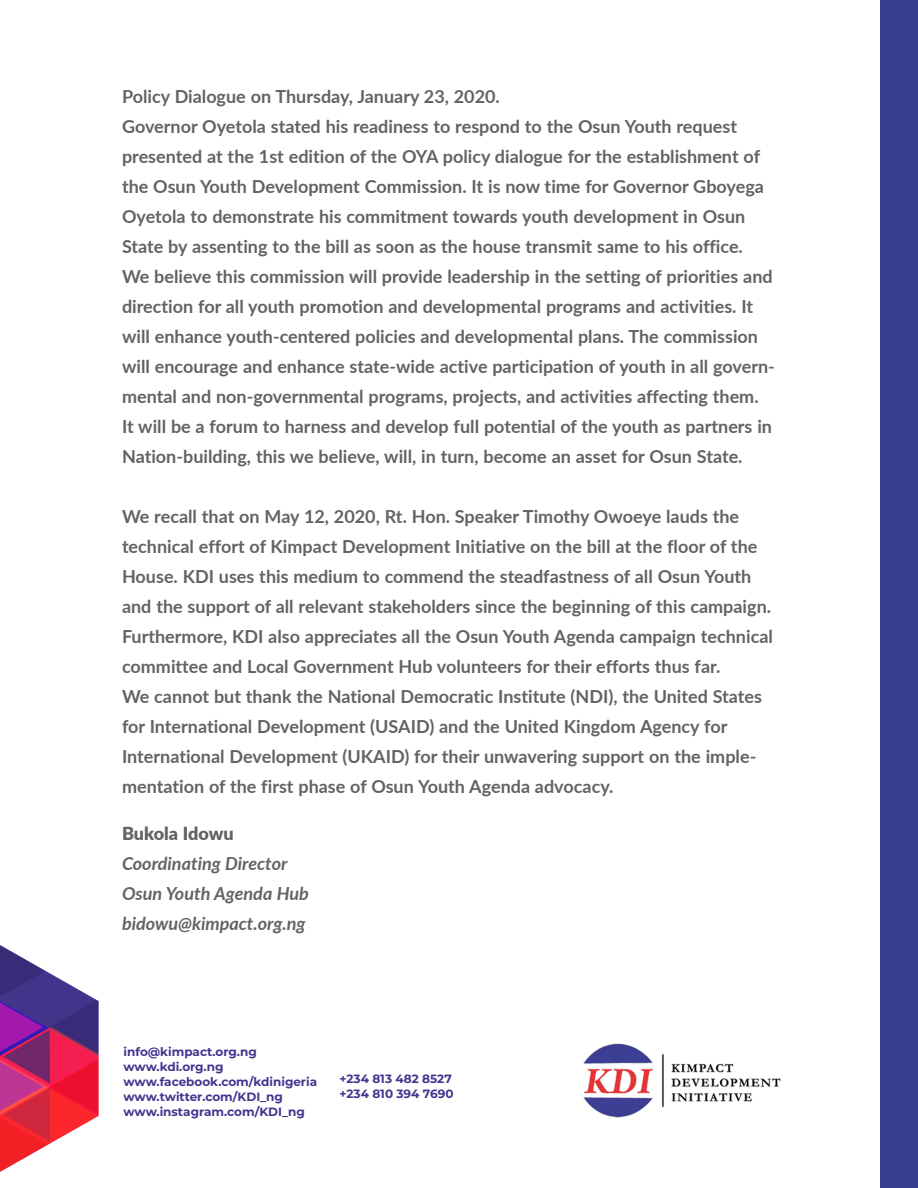
<style>
.page{position:relative;width:918px;height:1188px;background:#fff}
.page>*{position:absolute;margin:0;border:0;box-sizing:border-box;transform-origin:0 0}
.t1{font:700 18px/30px "Lato";color:#636366}
.t2{font:italic 700 18px "Lato";color:#636366}
.t3{font:900 18px "Lato";color:#636366}
.cover_6{font:700 12px "Montserrat";color:#43358e}
</style>
<div class="page">
<div style="left:880px;top:0;width:38px;height:1188px;background:#373d91"></div>
<img style="left:0;top:945px;width:99px;height:227px">
<img style="left:583px;top:1043px;width:198px;height:75px">
<p class="t1" style="left:122px;top:81px;width:379px">Policy Dialogue on Thursday, January 23, 2020.</p>
<p class="t1" style="left:122px;top:111px;width:655px">Governor Oyetola stated his readiness to respond to the Osun Youth request presented at the 1st edition of the OYA policy dialogue for the establishment of the Osun Youth Development Commission. It is now time for Governor Gboyega Oyetola to demonstrate his commitment towards youth development in Osun State by assenting to the bill as soon as the house transmit same to his office.<br>We believe this commission will provide leadership in the setting of priorities and direction for all youth promotion and developmental programs and activities. It will enhance youth-centered policies and developmental plans. The commission will encourage and enhance state-wide active participation of youth in all govern&shy;mental and non-governmental programs, projects, and activities affecting them.<br>It will be a forum to harness and develop full potential of the youth as partners in Nation-building, this we believe, will, in turn, become an asset for Osun State.</p>
<p class="t1" style="left:122px;top:501px;width:652px">We recall that on May 12, 2020, Rt. Hon. Speaker Timothy Owoeye lauds the technical effort of Kimpact Development Initiative on the bill at the floor of the House. KDI uses this medium to commend the steadfastness of all Osun Youth and the support of all relevant stakeholders since the beginning of this campaign.<br>Furthermore, KDI also appreciates all the Osun Youth Agenda campaign technical committee and Local Government Hub volunteers for their efforts thus far.</p>
<p class="t1" style="left:122px;top:681px;width:642px">We cannot but thank the National Democratic Institute (NDI), the United States for International Development (USAID) and the United Kingdom Agency for International Development (UKAID) for their unwavering support on the imple&shy;mentation of the first phase of Osun Youth Agenda advocacy.</p>
<p class="t3" style="left:122px;top:820px;width:113px">Bukola Idowu</p>
<p class="t2" style="left:122px;top:850px;width:167px">Coordinating Director</p>
<p class="t2" style="left:122px;top:880px;width:188px">Osun Youth Agenda Hub</p>
<p class="t2" style="left:122px;top:910px;width:185px">bidowu@kimpact.org.ng</p>
<p class="cover_6" style="left:124px;top:1043px;width:135px">info@kimpact.org.ng</p>
<p class="cover_6" style="left:124px;top:1058px;width:102px">www.kdi.org.ng</p>
<p class="cover_6" style="left:124px;top:1073px;width:195px">www.facebook.com/kdinigeria</p>
<p class="cover_6" style="left:124px;top:1088px;width:161px">www.twitter.com/KDI_ng</p>
<p class="cover_6" style="left:124px;top:1103px;width:183px">www.instagram.com/KDI_ng</p>
<p class="cover_6" style="left:340px;top:1070px;width:114px">+234 813 482 8527</p>
<p class="cover_6" style="left:340px;top:1085px;width:116px">+234 810 394 7690</p>
</div>
